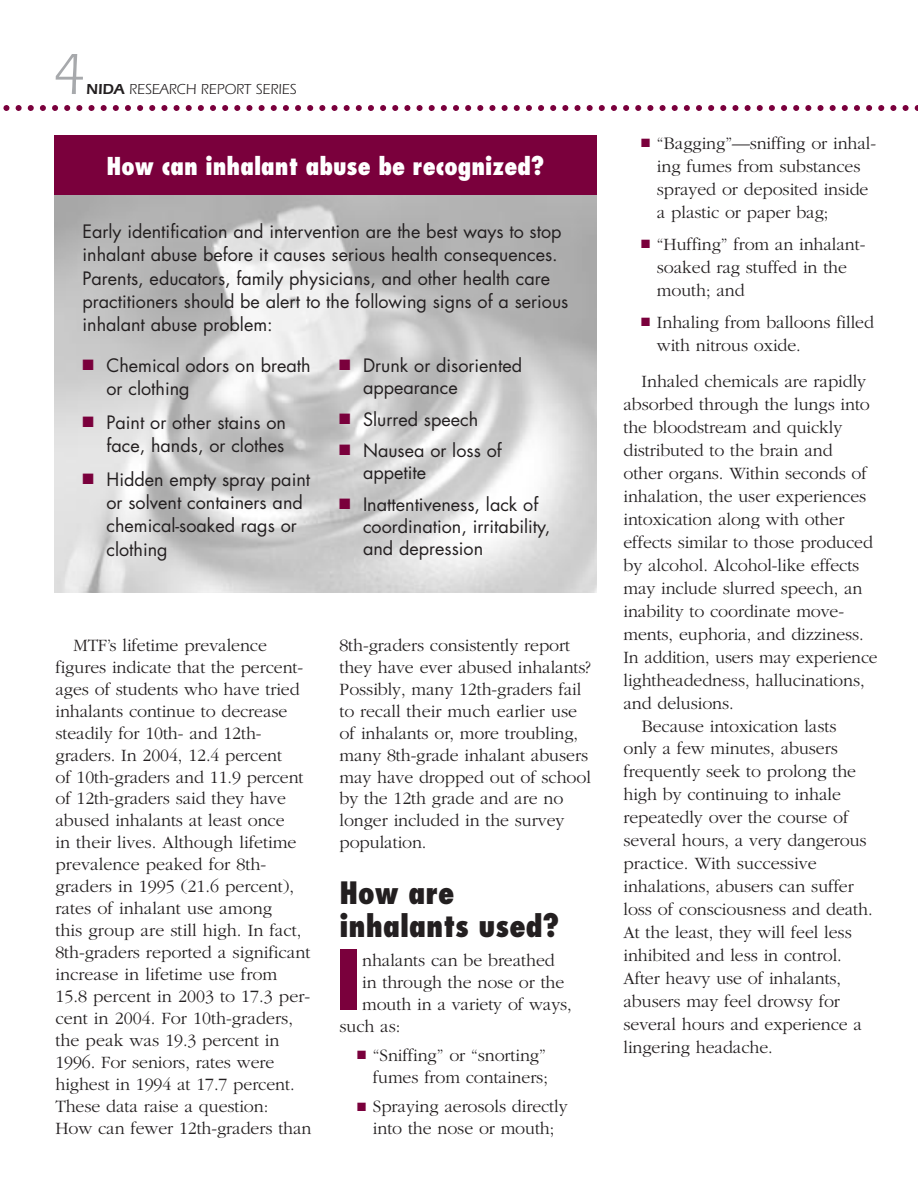
<style>
.page{position:relative;width:918px;height:1188px;background:#fff}
.page>*{position:absolute;margin:0;border:0;box-sizing:border-box;transform-origin:0 0}
.t1{font:800 condensed 80.25px "Futura";color:#7a003c}
.t2{font:60px "Itc Eras";color:#a7a9ac}
.t3{font:800 condensed 30px/32.8px "Futura";color:#231f20}
.t4{font:800 condensed 24px "Futura";color:#fff}
.t5{font:300 18px/21.9px "Garamond";letter-spacing:-.005em;color:#231f20}
.t6{font:18px/23.2px "Futura";color:#231f20}
.t7{font:15px "Itc Eras";color:#231f20}
.s1{font-weight:600}
.s2{color:#7a003c}
</style>
<div class="page">
<svg style="left:3px;top:105px;width:915px;height:6px"></svg>
<img style="left:54px;top:194px;width:543px;height:399px">
<div style="left:54px;top:135px;width:543px;height:59px;background:#7a003c"></div>
<h2 class="t2" style="left:52px;top:54px;width:35px">4</h2>
<p class="t7" style="left:86px;top:84px;width:212px"><span class="s1">NIDA</span> RESEARCH REPORT SERIES</p>
<h3 class="t4" style="left:107px;top:156px;width:439px">How can inhalant abuse be recognized?</h3>
<p class="t6" style="left:82px;top:221px;width:487px">Early identification and intervention are the best ways to stop inhalant abuse before it causes serious health consequences.<br>Parents, educators, family physicians, and other health care practitioners should be alert to the following signs of a serious inhalant abuse problem:</p>
<p class="t6" style="left:107px;top:355px;width:206px;text-indent:-24px"><span class="s2">■</span> Chemical odors on breath or clothing</p>
<p class="t6" style="left:82px;top:412px;width:205px;text-align:right"><span class="s2">■</span> Paint or other stains on face, hands, or clothes</p>
<p class="t6" style="left:107px;top:469px;width:205px;text-indent:-24px"><span class="s2">■</span> Hidden empty spray paint or solvent containers and chemical-soaked rags or clothing</p>
<p class="t6" style="left:363px;top:356px;width:161px;line-height:22.4px;text-indent:-24px"><span class="s2">■</span> Drunk or disoriented appearance</p>
<p class="t6" style="left:339px;top:409px;width:141px"><span class="s2">■</span> Slurred speech</p>
<p class="t6" style="left:363px;top:441px;width:140px;line-height:22.4px;text-indent:-24px"><span class="s2">■</span> Nausea or loss of appetite</p>
<p class="t6" style="left:363px;top:494px;width:189px;line-height:22.4px;text-indent:-24px"><span class="s2">■</span> Inattentiveness, lack of coordination, irritability, and depression</p>
<p class="t5" style="left:56px;top:635px;width:258px;text-indent:18px">MTF’s lifetime prevalence figures indicate that the percent&shy;ages of students who have tried inhalants continue to decrease steadily for 10th- and 12th&shy;graders. In 2004, 12.4 percent<br>of 10th-graders and 11.9 percent of 12th-graders said they have abused inhalants at least once<br>in their lives. Although lifetime prevalence peaked for 8th&shy;graders in 1995 (21.6 percent), rates of inhalant use among<br>this group are still high. In fact,<br>8th-graders reported a significant increase in lifetime use from<br>15.8 percent in 2003 to 17.3 per&shy;cent in 2004. For 10th-graders, the peak was 19.3 percent in<br>1996. For seniors, rates were highest in 1994 at 17.7 percent.<br>These data raise a question:<br>How can fewer 12th-graders than</p>
<p class="t5" style="left:339px;top:635px;width:253px">8th-graders consistently report they have ever abused inhalants?<br>Possibly, many 12th-graders fail to recall their much earlier use of inhalants or, more troubling, many 8th-grade inhalant abusers may have dropped out of school by the 12th grade and are no longer included in the survey population.</p>
<h3 class="t3" style="left:339px;top:879px;width:221px">How are inhalants used?</h3>
<h1 class="t1" style="left:336px;top:946px;width:27px">I</h1>
<p class="t5" style="left:362px;top:951px;width:194px">nhalants can be breathed</p>
<p class="t5" style="left:362px;top:973px;width:204px">in through the nose or the</p>
<p class="t5" style="left:362px;top:995px;width:211px">mouth in a variety of ways,</p>
<p class="t5" style="left:340px;top:1017px;width:62px">such as:</p>
<p class="t5" style="left:357px;top:1046px;width:192px;text-align:right"><span class="s2">■</span> “Sniffing” or “snorting” fumes from containers;</p>
<p class="t5" style="left:357px;top:1097px;width:212px;text-align:center"><span class="s2">■</span> Spraying aerosols directly into the nose or mouth;</p>
<p class="t5" style="left:657px;top:133px;width:221px;line-height:23px;text-indent:-16px"><span class="s2">■</span> “Bagging”—sniffing or inhal&shy;ing fumes from substances sprayed or deposited inside a plastic or paper bag;</p>
<p class="t5" style="left:657px;top:234px;width:210px;line-height:23px;text-indent:-16px"><span class="s2">■</span> “Huffing” from an inhalant&shy;soaked rag stuffed in the mouth; and</p>
<p class="t5" style="left:657px;top:312px;width:219px;line-height:23px;text-indent:-16px"><span class="s2">■</span> Inhaling from balloons filled with nitrous oxide.</p>
<p class="t5" style="left:642px;top:372px;width:226px">Inhaled chemicals are rapidly</p>
<p class="t5" style="left:624px;top:395px;width:248px">absorbed through the lungs into</p>
<p class="t5" style="left:624px;top:418px;width:220px">the bloodstream and quickly</p>
<p class="t5" style="left:624px;top:441px;width:211px">distributed to the brain and</p>
<p class="t5" style="left:624px;top:464px;width:245px">other organs. Within seconds of</p>
<p class="t5" style="left:624px;top:487px;width:244px">inhalation, the user experiences</p>
<p class="t5" style="left:624px;top:510px;width:223px">intoxication along with other</p>
<p class="t5" style="left:624px;top:533px;width:251px">effects similar to those produced</p>
<p class="t5" style="left:624px;top:556px;width:237px">by alcohol. Alcohol-like effects</p>
<p class="t5" style="left:624px;top:579px;width:241px">may include slurred speech, an</p>
<p class="t5" style="left:624px;top:602px;width:222px">inability to coordinate move-</p>
<p class="t5" style="left:624px;top:624px;width:242px">ments, euphoria, and dizziness.</p>
<p class="t5" style="left:624px;top:647px;width:256px">In addition, users may experience</p>
<p class="t5" style="left:624px;top:670px;width:243px">lightheadedness, hallucinations,</p>
<p class="t5" style="left:624px;top:693px;width:112px">and delusions.</p>
<p class="t5" style="left:642px;top:716px;width:196px">Because intoxication lasts</p>
<p class="t5" style="left:624px;top:739px;width:216px">only a few minutes, abusers</p>
<p class="t5" style="left:624px;top:762px;width:234px">frequently seek to prolong the</p>
<p class="t5" style="left:624px;top:785px;width:219px">high by continuing to inhale</p>
<p class="t5" style="left:624px;top:808px;width:226px">repeatedly over the course of</p>
<p class="t5" style="left:624px;top:831px;width:245px">several hours, a very dangerous</p>
<p class="t5" style="left:624px;top:854px;width:195px">practice. With successive</p>
<p class="t5" style="left:624px;top:877px;width:232px">inhalations, abusers can suffer</p>
<p class="t5" style="left:624px;top:900px;width:251px">loss of consciousness and death.</p>
<p class="t5" style="left:624px;top:923px;width:230px">At the least, they will feel less</p>
<p class="t5" style="left:624px;top:946px;width:220px">inhibited and less in control.</p>
<p class="t5" style="left:624px;top:969px;width:219px">After heavy use of inhalants,</p>
<p class="t5" style="left:624px;top:992px;width:218px">abusers may feel drowsy for</p>
<p class="t5" style="left:624px;top:1015px;width:240px">several hours and experience a</p>
<p class="t5" style="left:624px;top:1038px;width:151px">lingering headache.</p>
</div>
